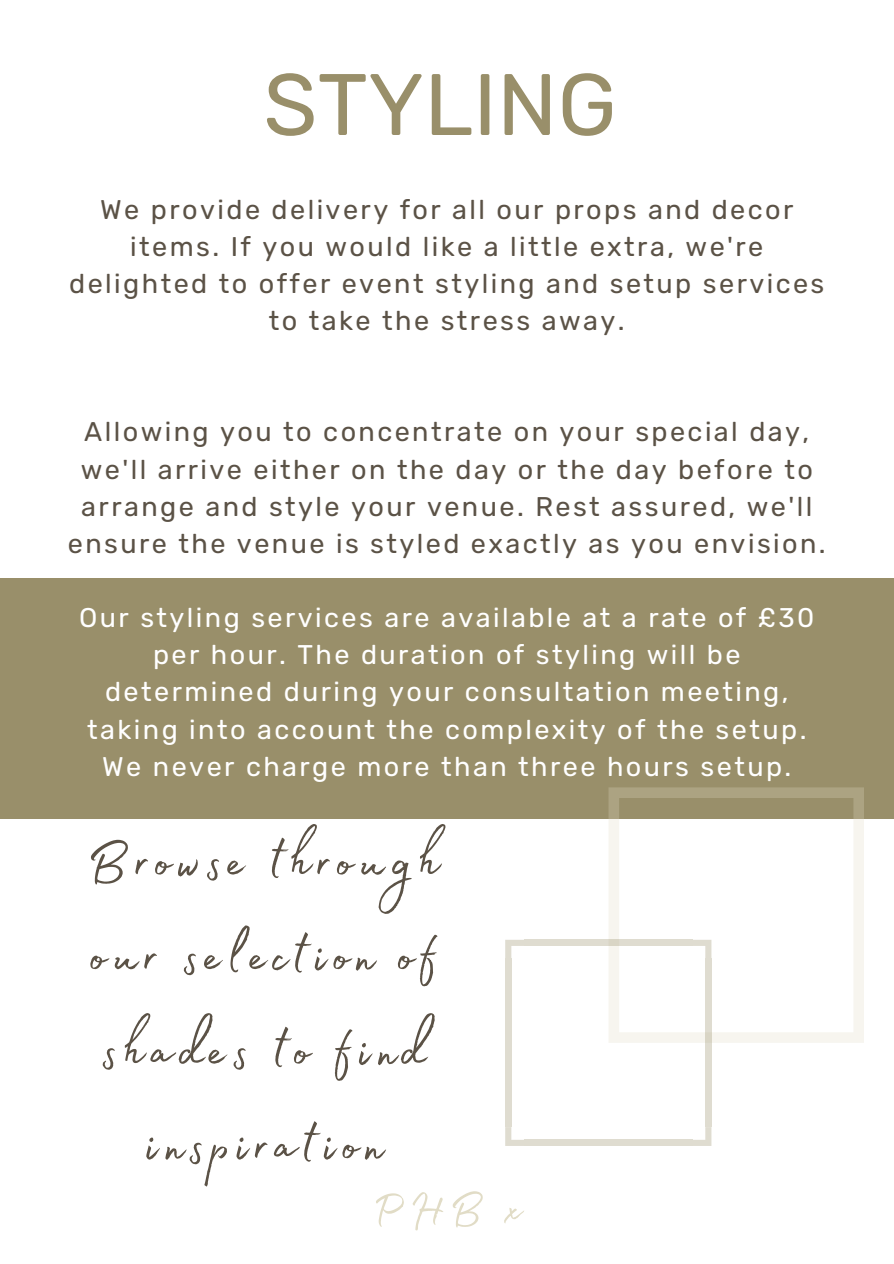
<style>
.page{position:relative;width:894px;height:1264px;background:#fff}
.page>*{position:absolute;margin:0;border:0;box-sizing:border-box;transform-origin:0 0}
.t1{font:87px "Rubik";color:#998f6a}
.t2{font:67.5px/94.5px "Madelyn Fill";letter-spacing:.09em;color:#5b5246;text-align:center}
.t3{font:54.75px "Madelyn Fill";color:#e1dcc6}
.t4{font:27px/37.2px "Rubik";letter-spacing:.09em;color:#5b5246;text-align:center}
.t5{font:27px/37.2px "Rubik";letter-spacing:.09em;color:#fff;text-align:center}
</style>
<div class="page">
<div style="left:0;top:578px;width:893px;height:240px;background:#998f6a"></div>
<svg style="left:608px;top:787px;width:255px;height:255px"></svg>
<div style="left:705px;top:958px;width:6px;height:169px;background:#dfdcd0"></div>
<div style="left:505px;top:958px;width:6px;height:169px;background:#dfdcd0"></div>
<div style="left:524px;top:939px;width:168px;height:6px;background:#dfdcd0"></div>
<div style="left:524px;top:1139px;width:168px;height:6px;background:#dfdcd0"></div>
<svg style="left:692px;top:939px;width:19px;height:19px"></svg>
<svg style="left:505px;top:940px;width:19px;height:18px"></svg>
<svg style="left:692px;top:1127px;width:19px;height:18px"></svg>
<svg style="left:505px;top:1127px;width:19px;height:18px"></svg>
<p class="t1" style="left:263px;top:54px;width:355px">STYLING</p>
<h1 class="t4" style="left:69px;top:191px;width:756px">We provide delivery for all our props and decor items. If you would like a little extra, we're delighted to offer event styling and setup services to take the stress away.</h1>
<p class="t4" style="left:68px;top:413px;width:759px">Allowing you to concentrate on your special day, we'll arrive either on the day or the day before to arrange and style your venue. Rest assured, we'll ensure the venue is styled exactly as you envision.</p>
<p class="t5" style="left:79px;top:599px;width:736px">Our styling services are available at a rate of £30 per hour. The duration of styling will be determined during your consultation meeting, taking into account the complexity of the setup.<br>We never charge more than three hours setup.</p>
<h2 class="t2" style="left:87px;top:802px;width:354px">Browse through our selection of shades to find inspiration</h2>
<p class="t3" style="left:372px;top:1167px;width:151px">PHB x</p>
</div>
